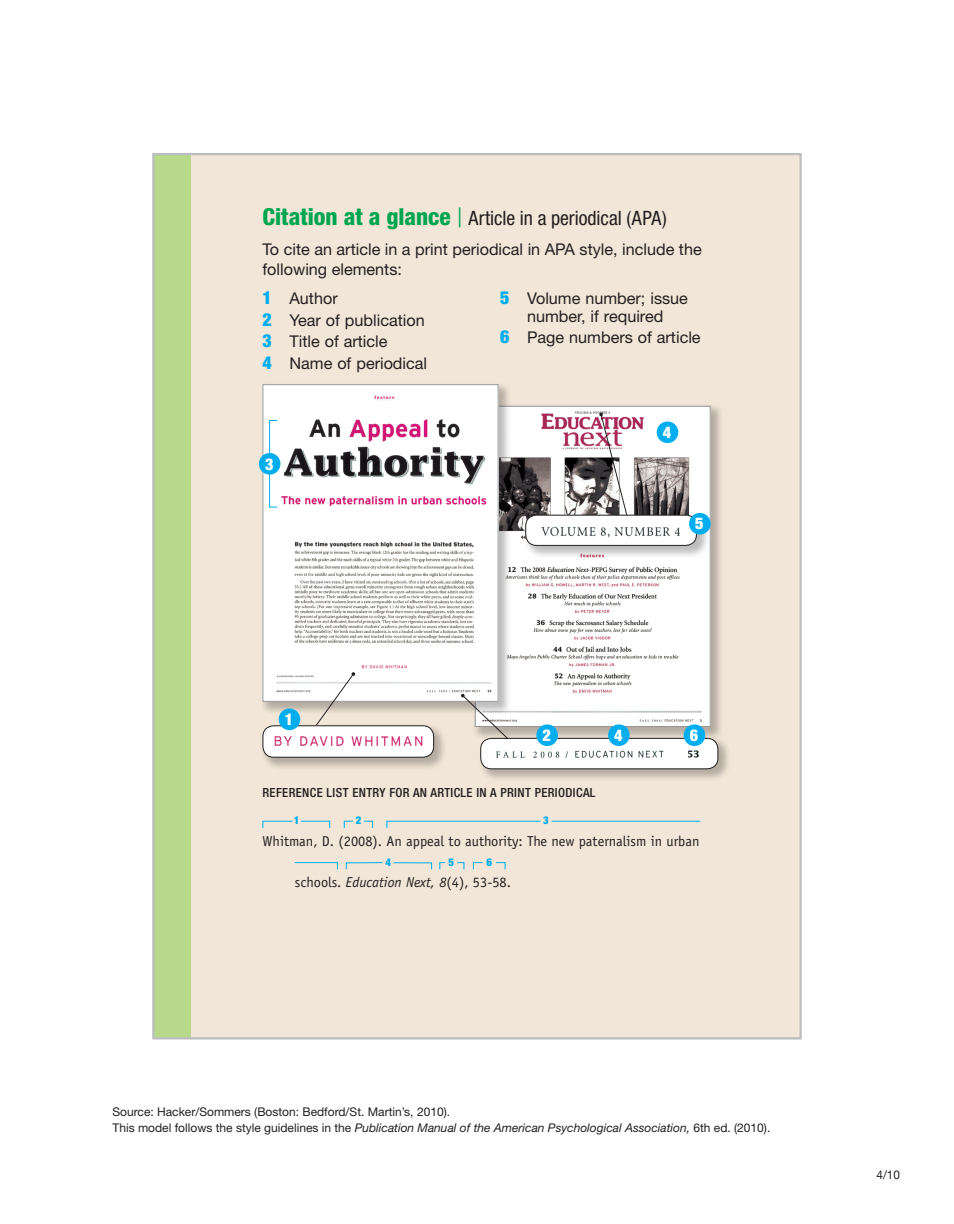
<style>
.page{position:relative;width:954px;height:1224px;background:#fff}
.page>*{position:absolute;margin:0;border:0;box-sizing:border-box;transform-origin:0 0}
.t1{font:condensed 19.8px "Helvetica Neue";letter-spacing:-.005em;color:#231f20}
.t2{font:16.2px/21.6px "Helvetica Neue";color:#231f20}
.t3{font:900 condensed 16.2px "Helvetica Neue LT Std";color:#fff}
.t4{font:14.4px "Officina Sans";color:#231f20}
.t5{font:500 condensed 12.6px "Helvetica Neue";letter-spacing:.03em;color:#231f20}
.t6{font:12px/16.5px "Helvetica Neue";color:#231f20}
.t7{font:900 condensed 10.8px "Helvetica Neue LT Std";color:#00aeef}
.s1{font-weight:800;font-size:23.4px;color:#00a54f}
.s2{font-weight:300;font-size:27px;color:#00a54f}
.s3{font-family:"Helvetica Neue LT Std";font-weight:900;font-stretch:condensed;font-size:18px;color:#00aeef}
.s4{font-style:italic}
</style>
<div class="page">
<div style="left:190px;top:154px;width:611px;height:805px;background:#f2e6d8"></div>
<div style="left:191px;top:202px;width:610px;height:836px;background:#f2e6d8"></div>
<div style="left:471px;top:402px;width:252px;height:337px;background:#231f20;opacity:.3"></div>
<img style="left:509px;top:410px;width:200px;height:315px">
<div style="left:259px;top:380px;width:252px;height:334px;background:#231f20;opacity:.3"></div>
<img style="left:264px;top:386px;width:233px;height:314px">
<div style="left:262px;top:384px;width:237px;height:318px;border:1px solid #939598"></div>
<div style="left:476px;top:734px;width:254px;height:47px;background:#231f20;opacity:.3"></div>
<img style="left:481px;top:738px;width:237px;height:31px">
<div style="left:480px;top:738px;width:238px;height:31px;border:1px solid #231f20;border-radius:11px"></div>
<div style="left:259px;top:721px;width:187px;height:49px;background:#231f20;opacity:.3"></div>
<img style="left:263px;top:726px;width:171px;height:31px">
<div style="left:262px;top:725px;width:172px;height:33px;border:1px solid #231f20;border-radius:11px"></div>
<svg style="left:262px;top:820px;width:69px;height:8px"></svg>
<svg style="left:343px;top:820px;width:30px;height:8px"></svg>
<svg style="left:386px;top:820px;width:315px;height:8px"></svg>
<svg style="left:294px;top:862px;width:44px;height:8px"></svg>
<svg style="left:345px;top:862px;width:87px;height:8px"></svg>
<svg style="left:439px;top:862px;width:26px;height:8px"></svg>
<svg style="left:473px;top:862px;width:33px;height:8px"></svg>
<svg style="left:315px;top:672px;width:40px;height:54px"></svg>
<svg style="left:599px;top:413px;width:29px;height:98px;background:#beaeb3"></svg>
<svg style="left:461px;top:694px;width:48px;height:46px"></svg>
<div style="left:279px;top:709px;width:21px;height:21px;background:#00aeef;border-radius:50%"></div>
<div style="left:536px;top:724px;width:22px;height:22px;background:#00aeef;border-radius:50%"></div>
<div style="left:608px;top:724px;width:22px;height:22px;background:#00aeef;border-radius:50%"></div>
<div style="left:521px;top:511px;width:188px;height:47px;background:#231f20;opacity:.3"></div>
<img style="left:528px;top:515px;width:168px;height:30px">
<div style="left:525px;top:515px;width:172px;height:31px;border:1px solid #231f20;border-radius:11px"></div>
<div style="left:689px;top:513px;width:22px;height:22px;background:#00aeef;border-radius:50%"></div>
<div style="left:684px;top:724px;width:21px;height:22px;background:#00aeef;border-radius:50%"></div>
<div style="left:269px;top:420px;width:9px;height:88px;border:1px solid #00aeef"></div>
<div style="left:259px;top:453px;width:21px;height:22px;background:#00aeef;border-radius:50%"></div>
<div style="left:657px;top:421px;width:21px;height:22px;background:#00aeef;border-radius:50%"></div>
<div style="left:153px;top:154px;width:38px;height:884px;background:#b8d989"></div>
<p class="t1" style="left:262px;top:206px;width:406px"><span class="s1">Citation at a glance</span> <span class="s2">|</span> Article in a periodical (APA)</p>
<p class="t2" style="left:262px;top:240px;width:441px;line-height:19.8px">To cite an article in a print periodical in APA style, include the following elements:</p>
<p class="t2" style="left:262px;top:287px;width:166px"><span class="s3">1</span> Author<br><span class="s3">2</span> Year of publication<br><span class="s3">3</span> Title of article<br><span class="s3">4</span> Name of periodical</p>
<p class="t2" style="left:500px;top:289px;width:189px;line-height:18px;text-align:center"><span class="s3">5</span> Volume number; issue number, if required</p>
<p class="t2" style="left:500px;top:326px;width:202px"><span class="s3">6</span> Page numbers of article</p>
<p class="t3" style="left:265px;top:454px;width:10px">3</p>
<p class="t3" style="left:285px;top:709px;width:10px">1</p>
<p class="t3" style="left:663px;top:422px;width:10px">4</p>
<p class="t3" style="left:695px;top:514px;width:10px">5</p>
<p class="t3" style="left:543px;top:725px;width:10px">2</p>
<p class="t3" style="left:614px;top:725px;width:10px">4</p>
<p class="t3" style="left:690px;top:725px;width:10px">6</p>
<p class="t5" style="left:262px;top:785px;width:335px">REFERENCE LIST ENTRY FOR AN ARTICLE IN A PRINT PERIODICAL</p>
<p class="t7" style="left:294px;top:814px;width:7px">1</p>
<p class="t7" style="left:356px;top:814px;width:7px">2</p>
<p class="t7" style="left:543px;top:814px;width:7px">3</p>
<p class="t4" style="left:262px;top:833px;width:439px">Whitman, D. (2008). An appeal to authority: The new paternalism in urban</p>
<p class="t7" style="left:386px;top:855px;width:7px">4</p>
<p class="t7" style="left:449px;top:855px;width:7px">5</p>
<p class="t7" style="left:486px;top:855px;width:7px">6</p>
<p class="t4" style="left:295px;top:874px;width:218px">schools. <span class="s4">Education Next, 8</span>(4), 53-58.</p>
<p class="t6" style="left:112px;top:1103px;width:659px">Source: Hacker/Sommers (Boston: Bedford/St. Martin’s, 2010).<br>This model follows the style guidelines in the <span class="s4">Publication Manual of the American Psychological Association,</span> 6th ed. (2010).</p>
<p class="t6" style="left:876px;top:1167px;width:25px">4/10</p>
</div>
